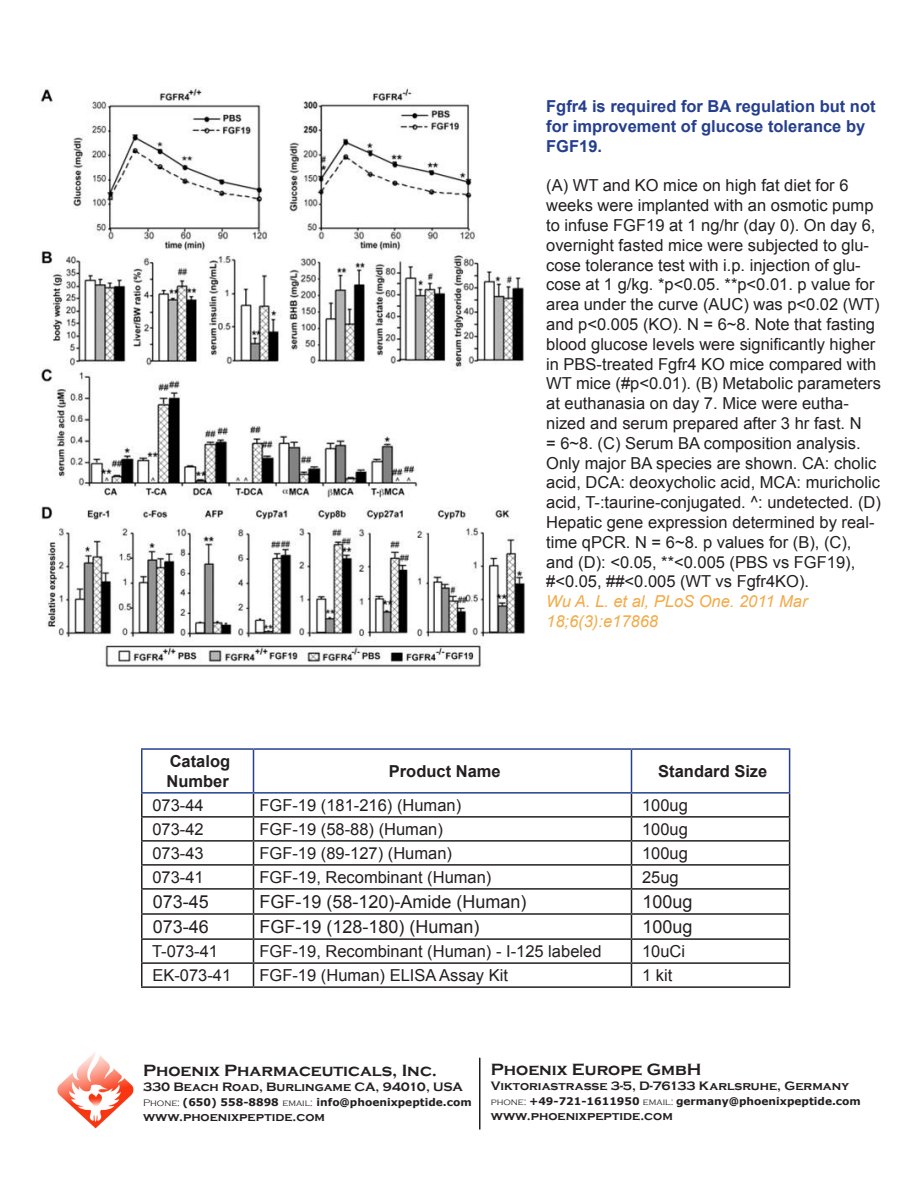
<style>
.page{position:relative;width:918px;height:1188px;background:#fff}
.page>*{position:absolute;margin:0;border:0;box-sizing:border-box;transform-origin:0 0}
.t1{font:18px "Arial";color:#231f20}
.t2{font:700 16.8px "Copperplate Gothic";color:#231f20}
.t3{font:16.5px/19.8px "Arial";color:#231f20}
.t4{font:700 16.5px/19.8px "Arial";color:#253f8e}
.t5{font:italic 16.5px/19.8px "Arial";color:#f3aa47}
.t6{font:700 16.5px/19.8px "Arial";color:#231f20}
.t7{font:700 12.6px "Copperplate Gothic";color:#231f20}
.t8{font:700 10.5px "Verdana";color:#231f20}
.s1{font-family:"Copperplate Gothic";font-weight:300;font-size:9.75px}
</style>
<div class="page">
<img style="left:39px;top:87px;width:486px;height:581px">
<hr style="left:141px;top:816px;width:113px;height:2px;background:#231f20">
<hr style="left:254px;top:816px;width:378px;height:2px;background:#231f20">
<hr style="left:632px;top:816px;width:158px;height:2px;background:#231f20">
<hr style="left:141px;top:840px;width:113px;height:2px;background:#231f20">
<hr style="left:254px;top:840px;width:378px;height:2px;background:#231f20">
<hr style="left:632px;top:840px;width:158px;height:2px;background:#231f20">
<hr style="left:141px;top:864px;width:113px;height:2px;background:#231f20">
<hr style="left:254px;top:864px;width:378px;height:2px;background:#231f20">
<hr style="left:632px;top:864px;width:158px;height:2px;background:#231f20">
<hr style="left:141px;top:888px;width:113px;height:2px;background:#231f20">
<hr style="left:254px;top:888px;width:378px;height:2px;background:#231f20">
<hr style="left:632px;top:888px;width:158px;height:2px;background:#231f20">
<hr style="left:141px;top:913px;width:113px;height:2px;background:#231f20">
<hr style="left:254px;top:913px;width:378px;height:2px;background:#231f20">
<hr style="left:632px;top:913px;width:158px;height:2px;background:#231f20">
<hr style="left:141px;top:938px;width:113px;height:2px;background:#231f20">
<hr style="left:254px;top:938px;width:378px;height:2px;background:#231f20">
<hr style="left:632px;top:938px;width:158px;height:2px;background:#231f20">
<hr style="left:141px;top:962px;width:113px;height:2px;background:#231f20">
<svg style="left:141px;top:794px;width:1px;height:192px"></svg>
<hr style="left:254px;top:962px;width:378px;height:2px;background:#231f20">
<svg style="left:253px;top:794px;width:1px;height:192px"></svg>
<hr style="left:632px;top:962px;width:158px;height:2px;background:#231f20">
<svg style="left:631px;top:794px;width:1px;height:192px"></svg>
<svg style="left:789px;top:794px;width:1px;height:192px"></svg>
<hr style="left:141px;top:986px;width:113px;height:2px;background:#231f20">
<hr style="left:254px;top:986px;width:378px;height:2px;background:#231f20">
<hr style="left:632px;top:986px;width:158px;height:2px;background:#231f20">
<hr style="left:141px;top:748px;width:113px;height:2px;background:#253f8e">
<hr style="left:141px;top:750px;width:1px;height:42px;background:#253f8e">
<hr style="left:254px;top:748px;width:378px;height:2px;background:#253f8e">
<hr style="left:253px;top:750px;width:1px;height:42px;background:#253f8e">
<hr style="left:632px;top:748px;width:158px;height:2px;background:#253f8e">
<hr style="left:631px;top:750px;width:1px;height:42px;background:#253f8e">
<hr style="left:789px;top:750px;width:1px;height:42px;background:#253f8e">
<hr style="left:141px;top:792px;width:113px;height:2px;background:#253f8e">
<hr style="left:254px;top:792px;width:378px;height:2px;background:#253f8e">
<hr style="left:632px;top:792px;width:158px;height:2px;background:#253f8e">
<img style="left:57px;top:1052px;width:77px;height:77px">
<hr style="left:479px;top:1058px;width:2px;height:72px;background:#231f20">
<p class="t4" style="left:546px;top:97px;width:331px">Fgfr4 is required for BA regulation but not for improvement of glucose tolerance by<br>FGF19.</p>
<p class="t3" style="left:546px;top:176px;width:336px">(A) WT and KO mice on high fat diet for 6 weeks were implanted with an osmotic pump to infuse FGF19 at 1 ng/hr (day 0). On day 6, overnight fasted mice were subjected to glu&shy;cose tolerance test with i.p. injection of glu&shy;cose at 1 g/kg. *p&lt;0.05. **p&lt;0.01. p value for area under the curve (AUC) was p&lt;0.02 (WT) and p&lt;0.005 (KO). N = 6~8. Note that fasting blood glucose levels were significantly higher in PBS-treated Fgfr4 KO mice compared with WT mice (#p&lt;0.01). (B) Metabolic parameters at euthanasia on day 7. Mice were eutha&shy;nized and serum prepared after 3 hr fast. N<br>= 6~8. (C) Serum BA composition analysis.<br>Only major BA species are shown. CA: cholic acid, DCA: deoxycholic acid, MCA: muricholic acid, T-:taurine-conjugated. ^: undetected. (D)<br>Hepatic gene expression determined by real&shy;time qPCR. N = 6~8. p values for (B), (C), and (D): &lt;0.05, **&lt;0.005 (PBS vs FGF19), #&lt;0.05, ##&lt;0.005 (WT vs Fgfr4KO).</p>
<p class="t5" style="left:546px;top:592px;width:263px">Wu A. L. et al, PLoS One. 2011 Mar<br>18;6(3):e17868</p>
<p class="t6" style="left:166px;top:752px;width:65px">Catalog<br>Number</p>
<p class="t6" style="left:389px;top:762px;width:113px">Product Name</p>
<p class="t6" style="left:658px;top:762px;width:111px">Standard Size</p>
<p class="t3" style="left:152px;top:795px;width:53px">073-44</p>
<p class="t3" style="left:260px;top:795px;width:203px">FGF-19 (181-216) (Human)</p>
<p class="t3" style="left:642px;top:795px;width:47px">100ug</p>
<p class="t3" style="left:152px;top:819px;width:53px">073-42</p>
<p class="t3" style="left:260px;top:819px;width:185px">FGF-19 (58-88) (Human)</p>
<p class="t3" style="left:642px;top:819px;width:47px">100ug</p>
<p class="t3" style="left:152px;top:843px;width:53px">073-43</p>
<p class="t3" style="left:260px;top:843px;width:194px">FGF-19 (89-127) (Human)</p>
<p class="t3" style="left:642px;top:843px;width:47px">100ug</p>
<p class="t3" style="left:152px;top:867px;width:53px">073-41</p>
<p class="t3" style="left:260px;top:867px;width:233px">FGF-19, Recombinant (Human)</p>
<p class="t3" style="left:642px;top:867px;width:38px">25ug</p>
<p class="t1" style="left:153px;top:890px;width:58px">073-45</p>
<p class="t1" style="left:260px;top:890px;width:269px">FGF-19 (58-120)-Amide (Human)</p>
<p class="t1" style="left:643px;top:890px;width:52px">100ug</p>
<p class="t1" style="left:153px;top:915px;width:58px">073-46</p>
<p class="t1" style="left:260px;top:915px;width:222px">FGF-19 (128-180) (Human)</p>
<p class="t1" style="left:643px;top:915px;width:52px">100ug</p>
<p class="t3" style="left:152px;top:942px;width:68px">T-073-41</p>
<p class="t3" style="left:260px;top:942px;width:344px">FGF-19, Recombinant (Human) - I-125 labeled</p>
<p class="t3" style="left:642px;top:942px;width:45px">10uCi</p>
<p class="t3" style="left:152px;top:966px;width:80px">EK-073-41</p>
<p class="t3" style="left:260px;top:966px;width:250px">FGF-19 (Human) ELISA Assay Kit</p>
<p class="t3" style="left:642px;top:966px;width:32px">1 kit</p>
<p class="t2" style="left:143px;top:1061px;width:296px">Phoenix Pharmaceuticals, Inc.</p>
<p class="t7" style="left:143px;top:1080px;width:321px">330 Beach Road, Burlingame CA, 94010, USA</p>
<p class="t8" style="left:143px;top:1095px;width:330px"><span class="s1">Phone:</span> (650) 558-8898 <span class="s1">email:</span> info@phoenixpeptide.com</p>
<p class="t7" style="left:143px;top:1110px;width:183px">www.phoenixpeptide.com</p>
<p class="t2" style="left:491px;top:1060px;width:212px">Phoenix Europe GmbH</p>
<p class="t7" style="left:491px;top:1079px;width:360px">Viktoriastrasse 3-5, D-76133 Karlsruhe, Germany</p>
<p class="t8" style="left:491px;top:1094px;width:372px"><span class="s1">phone:</span> +49-721-1611950 <span class="s1">email:</span> germany@phoenixpeptide.com</p>
<p class="t7" style="left:491px;top:1109px;width:184px">www.phoenixpeptide.com</p>
</div>
